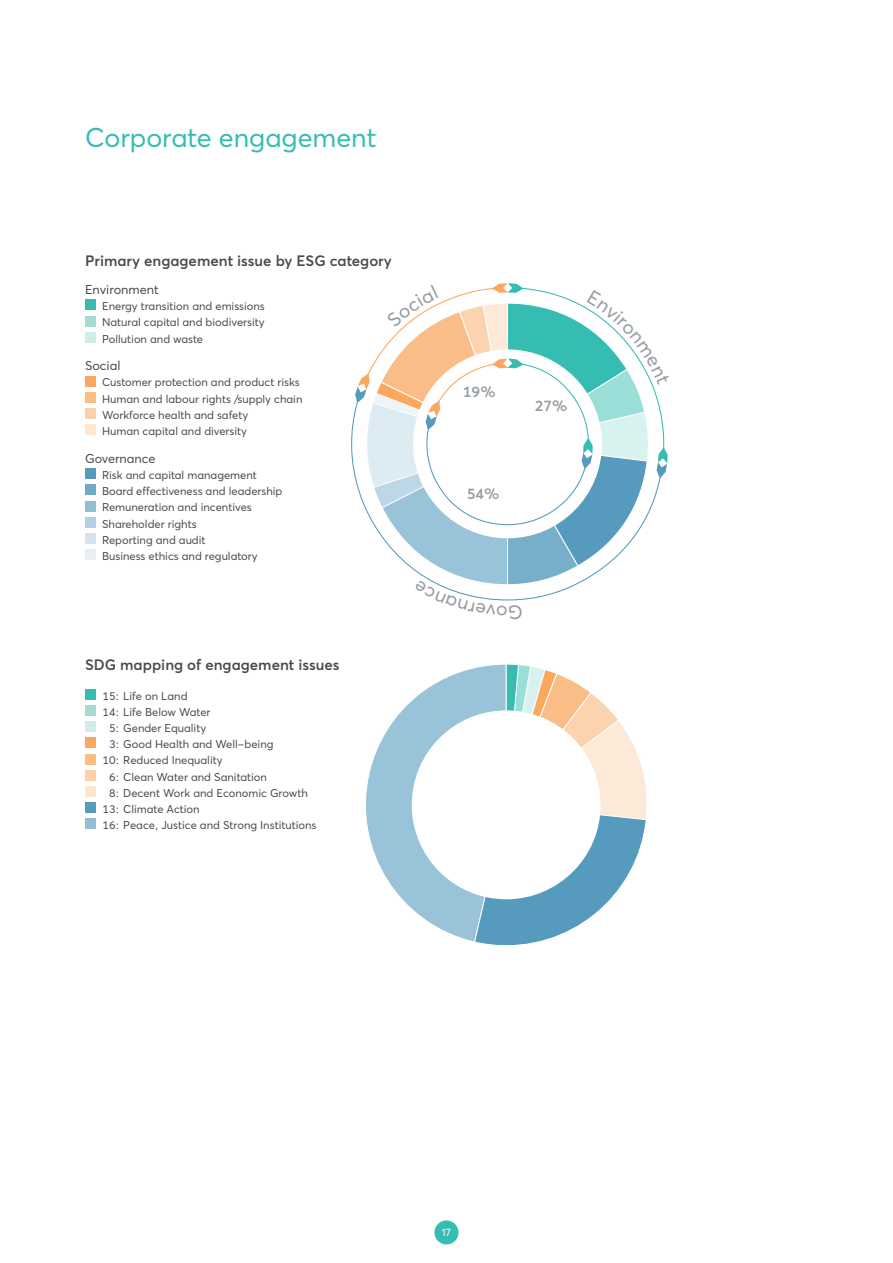
<style>
.page{position:relative;width:893px;height:1263px;background:#fff}
.page>*{position:absolute;margin:0;border:0;box-sizing:border-box;transform-origin:0 0}
.t1{font:26.85px "Averta";color:#36bdb2}
.t2{font:600 15px "Averta";color:#474b4f}
.t3{font:600 15px "Averta";color:#949ca1}
.t4{font:12.75px "Averta";color:#474b4f}
.t5{font:11.25px/16.2px "Averta";color:#474b4f}
.t6{font:10.5px "Averta";color:#fff}
</style>
<div class="page">
<svg style="left:366px;top:664px;width:281px;height:282px"></svg>
<div style="left:412px;top:710px;width:189px;height:189px;background:#fff;border-radius:50%"></div>
<div style="left:434px;top:1220px;width:24px;height:24px;background:#36bdb2;border-radius:50%"></div>
<div style="left:85px;top:299px;width:11px;height:11px;background:#36bdb2"></div>
<div style="left:85px;top:316px;width:11px;height:10px;background:#a5dad5"></div>
<div style="left:85px;top:332px;width:11px;height:11px;background:#d1ebe8"></div>
<div style="left:85px;top:376px;width:11px;height:10px;background:#faa85f"></div>
<div style="left:85px;top:392px;width:11px;height:11px;background:#fcbc82"></div>
<div style="left:85px;top:408px;width:11px;height:11px;background:#fdd1a7"></div>
<div style="left:85px;top:424px;width:11px;height:11px;background:#fee6cf"></div>
<div style="left:85px;top:468px;width:11px;height:11px;background:#569bbe"></div>
<div style="left:85px;top:484px;width:11px;height:11px;background:#72a9c8"></div>
<div style="left:85px;top:501px;width:11px;height:10px;background:#93bcd5"></div>
<div style="left:85px;top:517px;width:11px;height:11px;background:#b3cfe1"></div>
<div style="left:85px;top:533px;width:11px;height:11px;background:#d4e3ee"></div>
<div style="left:85px;top:549px;width:11px;height:11px;background:#e7eff5"></div>
<div style="left:85px;top:689px;width:11px;height:10px;background:#36bdb2"></div>
<div style="left:85px;top:705px;width:11px;height:11px;background:#a5dad5"></div>
<div style="left:85px;top:721px;width:11px;height:11px;background:#d1ebe8"></div>
<div style="left:85px;top:737px;width:11px;height:11px;background:#faa85f"></div>
<div style="left:85px;top:754px;width:11px;height:10px;background:#fcbc82"></div>
<div style="left:85px;top:770px;width:11px;height:10px;background:#fdd1a7"></div>
<div style="left:85px;top:786px;width:11px;height:11px;background:#fee6cf"></div>
<div style="left:85px;top:802px;width:11px;height:11px;background:#569bbe"></div>
<div style="left:85px;top:818px;width:11px;height:11px;background:#93bcd5"></div>
<svg style="left:355px;top:283px;width:313px;height:318px"></svg>
<h1 class="t1" style="left:85px;top:119px;width:293px">Corporate engagement</h1>
<h2 class="t2" style="left:85px;top:250px;width:308px">Primary engagement issue by ESG category</h2>
<p class="t4" style="left:85px;top:281px;width:75px">Environment</p>
<p class="t5" style="left:102px;top:298px;width:164px;text-align:justify">Energy transition and emissions Natural capital and biodiversity Pollution and waste</p>
<p class="t4" style="left:85px;top:357px;width:37px">Social</p>
<p class="t5" style="left:102px;top:374px;width:202px">Customer protection and product risks Human and labour rights /supply chain Workforce health and safety<br>Human capital and diversity</p>
<p class="t4" style="left:85px;top:449px;width:72px">Governance</p>
<p class="t5" style="left:102px;top:466px;width:182px">Risk and capital management<br>Board effectiveness and leadership<br>Remuneration and incentives<br>Shareholder rights<br>Reporting and audit<br>Business ethics and regulatory</p>
<h2 class="t2" style="left:85px;top:654px;width:256px">SDG mapping of engagement issues</h2>
<p class="t5" style="left:103px;top:687px;width:86px">15: Life on Land</p>
<p class="t5" style="left:103px;top:703px;width:109px">14: Life Below Water</p>
<p class="t5" style="left:109px;top:719px;width:99px">5: Gender Equality</p>
<p class="t5" style="left:109px;top:736px;width:166px">3: Good Health and Well-being</p>
<p class="t5" style="left:103px;top:752px;width:122px">10: Reduced Inequality</p>
<p class="t5" style="left:109px;top:768px;width:159px">6: Clean Water and Sanitation</p>
<p class="t5" style="left:109px;top:784px;width:200px">8: Decent Work and Economic Growth</p>
<p class="t5" style="left:103px;top:800px;width:99px">13: Climate Action</p>
<p class="t5" style="left:103px;top:817px;width:215px">16: Peace, Justice and Strong Institutions</p>
<h2 class="t3" style="left:463px;top:381px;width:34px">19%</h2>
<h2 class="t3" style="left:467px;top:483px;width:34px">54%</h2>
<h2 class="t3" style="left:535px;top:395px;width:34px">27%</h2>
<p class="t6" style="left:442px;top:1225px;width:11px">17</p>
</div>
